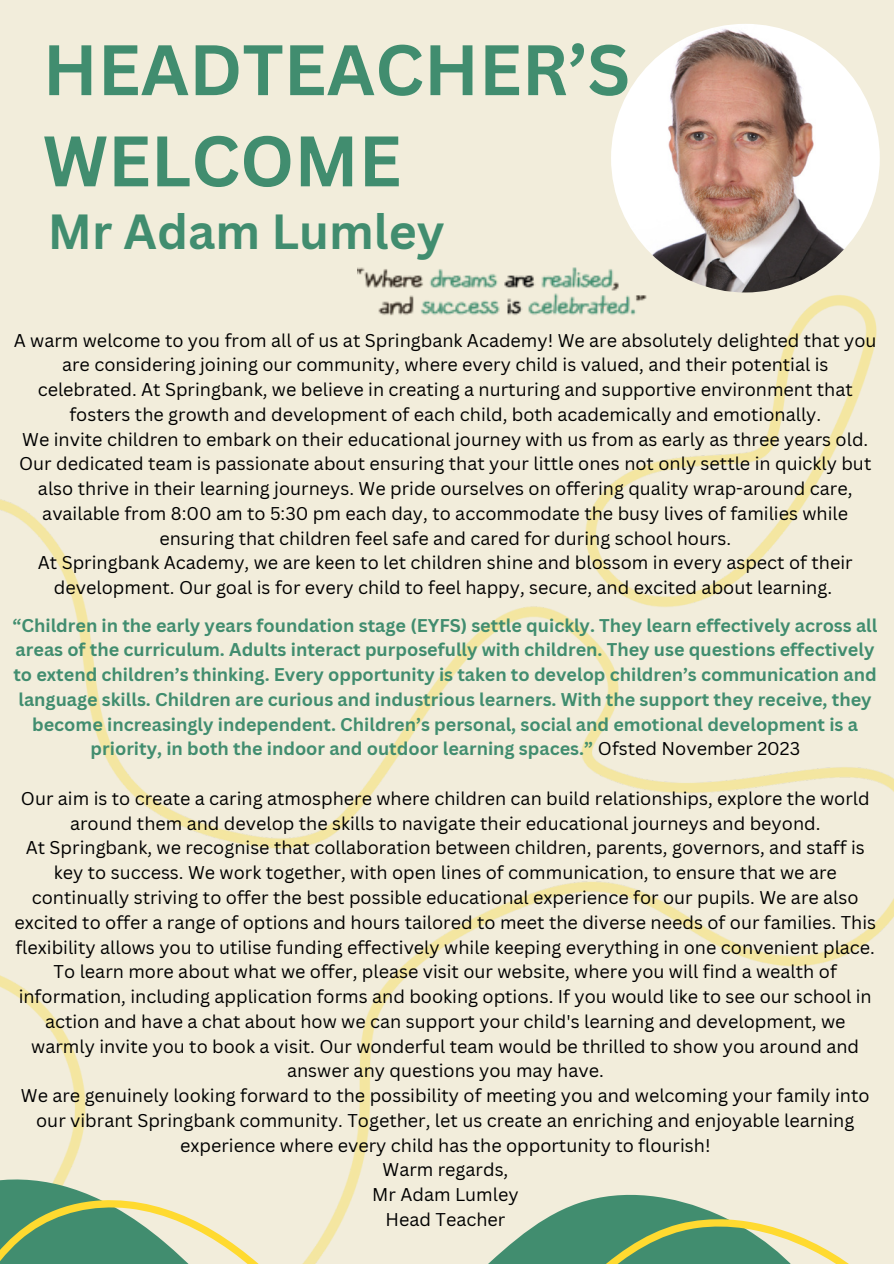
<style>
.page{position:relative;width:894px;height:1264px;background:#fff}
.page>*{position:absolute;margin:0;border:0;box-sizing:border-box;transform-origin:0 0}
.t1{font:700 69.75px/91.2px "Canva Sans";color:#418d6f}
.t2{font:700 48px "Canva Sans";color:#418d6f}
.t3{font:18px/24.8px "Canva Sans";color:#000;text-align:center}
.t4{font:700 18px/24.8px "Canva Sans";color:#418d6f;text-align:center}
.s1{font-weight:400;color:#000}
</style>
<div class="page">
<div style="left:0;top:0;width:893px;height:1263px;background:#f2eddb"></div>
<img style="left:0;top:292px;width:893px;height:743px">
<svg style="left:0;top:1057px;width:848px;height:206px"></svg>
<img style="left:611px;top:24px;width:268px;height:268px;border-radius:50%">
<img style="left:357px;top:248px;width:293px;height:81px">
<p class="t1" style="left:43px;top:22px;width:588px">HEADTEACHER’S<br>WELCOME</p>
<p class="t2" style="left:48px;top:197px;width:398px">Mr Adam Lumley</p>
<p class="t3" style="left:14px;top:327px;width:864px">A warm welcome to you from all of us at Springbank Academy! We are absolutely delighted that you are considering joining our community, where every child is valued, and their potential is celebrated. At Springbank, we believe in creating a nurturing and supportive environment that fosters the growth and development of each child, both academically and emotionally.</p>
<h2 class="t3" style="left:19px;top:426px;width:853px">We invite children to embark on their educational journey with us from as early as three years old.<br>Our dedicated team is passionate about ensuring that your little ones not only settle in quickly but also thrive in their learning journeys. We pride ourselves on offering quality wrap-around care, available from 8:00 am to 5:30 pm each day, to accommodate the busy lives of families while ensuring that children feel safe and cared for during school hours.</h2>
<p class="t3" style="left:38px;top:550px;width:816px">At Springbank Academy, we are keen to let children shine and blossom in every aspect of their development. Our goal is for every child to feel happy, secure, and excited about learning.</p>
<p class="t4" style="left:13px;top:612px;width:866px">“Children in the early years foundation stage (EYFS) settle quickly. They learn effectively across all areas of the curriculum. Adults interact purposefully with children. They use questions effectively to extend children’s thinking. Every opportunity is taken to develop children’s communication and language skills. Children are curious and industrious learners. With the support they receive, they become increasingly independent. Children’s personal, social and emotional development is a priority, in both the indoor and outdoor learning spaces.” <span class="s1">Ofsted November 2023</span></p>
<p class="t3" style="left:21px;top:785px;width:850px">Our aim is to create a caring atmosphere where children can build relationships, explore the world around them and develop the skills to navigate their educational journeys and beyond.</p>
<p class="t3" style="left:14px;top:835px;width:863px">At Springbank, we recognise that collaboration between children, parents, governors, and staff is key to success. We work together, with open lines of communication, to ensure that we are continually striving to offer the best possible educational experience for our pupils. We are also excited to offer a range of options and hours tailored to meet the diverse needs of our families. This flexibility allows you to utilise funding effectively while keeping everything in one convenient place.</p>
<p class="t3" style="left:19px;top:958px;width:854px">To learn more about what we offer, please visit our website, where you will find a wealth of information, including application forms and booking options. If you would like to see our school in action and have a chat about how we can support your child's learning and development, we warmly invite you to book a visit. Our wonderful team would be thrilled to show you around and answer any questions you may have.</p>
<p class="t3" style="left:21px;top:1082px;width:849px">We are genuinely looking forward to the possibility of meeting you and welcoming your family into our vibrant Springbank community. Together, let us create an enriching and enjoyable learning experience where every child has the opportunity to flourish!</p>
<p class="t3" style="left:382px;top:1156px;width:127px">Warm regards,</p>
<p class="t3" style="left:372px;top:1181px;width:148px">Mr Adam Lumley</p>
<p class="t3" style="left:385px;top:1206px;width:121px">Head Teacher</p>
</div>
